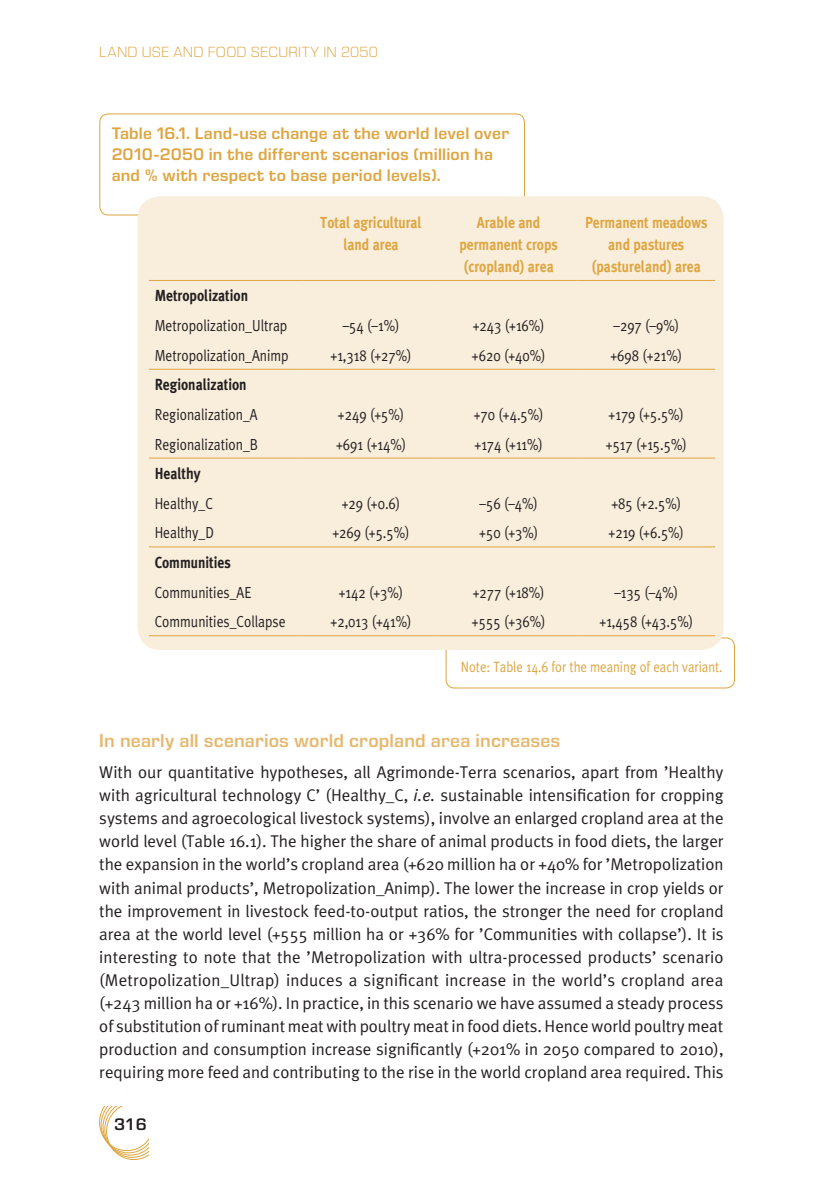
<style>
.page{position:relative;width:823px;height:1191px;background:#fff}
.page>*{position:absolute;margin:0;border:0;box-sizing:border-box;transform-origin:0 0}
.t1{font:600 19px "Eurostile Next LT Pro";letter-spacing:.01em;color:#e6b86e}
.t2{font:17px/23px "Meta Plus Normal";color:#231f20;text-align:justify}
.t3{font:600 17px/21px "Eurostile Next LT Pro";letter-spacing:.015em;color:#dea540}
.t4{font:600 17px "Eurostile Next LT Pro";color:#231f20}
.t5{font:16px "Meta Plus Normal";color:#231f20;scale:.85 1}
.t6{font:700 16px/22px "Meta Plus";color:#dea540;text-align:center;scale:.85 1}
.t7{font:700 16px "Meta Plus";color:#231f20;scale:.85 1}
.t8{font:15px "Meta Plus Normal";color:#dea540;scale:.85 1}
.t9{font:300 15px "Eurostile Next LT Pro";letter-spacing:.02em;color:#dea540}
.s1{font-style:italic}
</style>
<div class="page">
<div style="left:445px;top:637px;width:289px;height:51px;border:1px solid #dea540;border-radius:9px"></div>
<div style="left:99px;top:113px;width:425px;height:102px;border:1px solid #dea540;border-radius:9px"></div>
<div style="left:137px;top:196px;width:586px;height:454px;background:#f9eedc;border-radius:23px"></div>
<hr style="left:149px;top:369px;width:153px;height:1px;background:#dea540">
<hr style="left:302px;top:369px;width:137px;height:1px;background:#dea540">
<hr style="left:439px;top:369px;width:138px;height:1px;background:#dea540">
<hr style="left:577px;top:369px;width:137px;height:1px;background:#dea540">
<hr style="left:149px;top:457px;width:153px;height:1px;background:#dea540">
<hr style="left:302px;top:457px;width:137px;height:1px;background:#dea540">
<hr style="left:439px;top:457px;width:138px;height:1px;background:#dea540">
<hr style="left:577px;top:457px;width:137px;height:1px;background:#dea540">
<hr style="left:149px;top:546px;width:153px;height:1px;background:#dea540">
<hr style="left:302px;top:546px;width:137px;height:1px;background:#dea540">
<hr style="left:439px;top:546px;width:138px;height:1px;background:#dea540">
<hr style="left:577px;top:546px;width:137px;height:1px;background:#dea540">
<hr style="left:149px;top:280px;width:153px;height:1px;background:#dea540">
<hr style="left:302px;top:280px;width:137px;height:1px;background:#dea540">
<hr style="left:439px;top:280px;width:138px;height:1px;background:#dea540">
<hr style="left:577px;top:280px;width:137px;height:1px;background:#dea540">
<hr style="left:149px;top:635px;width:153px;height:1px;background:#dea540">
<hr style="left:302px;top:635px;width:137px;height:1px;background:#dea540">
<hr style="left:439px;top:635px;width:138px;height:1px;background:#dea540">
<hr style="left:577px;top:635px;width:137px;height:1px;background:#dea540">
<p class="t9" style="left:99px;top:44px;width:280px">LAND USE AND FOOD SECURITY IN 2050</p>
<p class="t3" style="left:112px;top:123px;width:399px">Table 16.1. Land-use change at the world level over<br>2010-2050 in the different scenarios (million ha and % with respect to base period levels).</p>
<p class="t6" style="left:320px;top:211px;width:121px">Total agricultural land area</p>
<p class="t6" style="left:459px;top:211px;width:117px">Arable and permanent crops (cropland) area</p>
<p class="t6" style="left:584px;top:211px;width:146px">Permanent meadows and pastures (pastureland) area</p>
<p class="t7" style="left:154px;top:286px;width:111px">Metropolization</p>
<p class="t5" style="left:154px;top:316px;width:157px">Metropolization_Ultrap</p>
<p class="t5" style="left:342px;top:316px;width:68px">–54 (–1%)</p>
<p class="t5" style="left:472px;top:316px;width:86px">+243 (+16%)</p>
<p class="t5" style="left:613px;top:316px;width:79px">–297 (–9%)</p>
<p class="t5" style="left:154px;top:346px;width:159px">Metropolization_Animp</p>
<p class="t5" style="left:330px;top:346px;width:97px">+1,318 (+27%)</p>
<p class="t5" style="left:471px;top:346px;width:88px">+620 (+40%)</p>
<p class="t5" style="left:610px;top:346px;width:86px">+698 (+21%)</p>
<p class="t7" style="left:154px;top:375px;width:110px">Regionalization</p>
<p class="t5" style="left:154px;top:405px;width:123px">Regionalization_A</p>
<p class="t5" style="left:338px;top:405px;width:79px">+249 (+5%)</p>
<p class="t5" style="left:473px;top:405px;width:84px">+70 (+4.5%)</p>
<p class="t5" style="left:608px;top:405px;width:90px">+179 (+5.5%)</p>
<p class="t5" style="left:154px;top:435px;width:123px">Regionalization_B</p>
<p class="t5" style="left:336px;top:435px;width:84px">+691 (+14%)</p>
<p class="t5" style="left:474px;top:435px;width:82px">+174 (+11%)</p>
<p class="t5" style="left:605px;top:435px;width:97px">+517 (+15.5%)</p>
<p class="t7" style="left:154px;top:464px;width:55px">Healthy</p>
<p class="t5" style="left:154px;top:494px;width:70px">Healthy_C</p>
<p class="t5" style="left:341px;top:494px;width:70px">+29 (+0.6)</p>
<p class="t5" style="left:479px;top:494px;width:70px">–56 (–4%)</p>
<p class="t5" style="left:611px;top:494px;width:84px">+85 (+2.5%)</p>
<p class="t5" style="left:154px;top:523px;width:71px">Healthy_D</p>
<p class="t5" style="left:332px;top:523px;width:92px">+269 (+5.5%)</p>
<p class="t5" style="left:479px;top:523px;width:71px">+50 (+3%)</p>
<p class="t5" style="left:608px;top:523px;width:90px">+219 (+6.5%)</p>
<p class="t7" style="left:154px;top:553px;width:91px">Communities</p>
<p class="t5" style="left:154px;top:583px;width:115px">Communities_AE</p>
<p class="t5" style="left:338px;top:583px;width:77px">+142 (+3%)</p>
<p class="t5" style="left:472px;top:583px;width:86px">+277 (+18%)</p>
<p class="t5" style="left:614px;top:583px;width:77px">–135 (–4%)</p>
<p class="t5" style="left:154px;top:612px;width:155px">Communities_Collapse</p>
<p class="t5" style="left:330px;top:612px;width:97px">+2,013 (+41%)</p>
<p class="t5" style="left:471px;top:612px;width:88px">+555 (+36%)</p>
<p class="t5" style="left:599px;top:612px;width:111px">+1,458 (+43.5%)</p>
<p class="t8" style="left:460px;top:658px;width:309px">Note: Table 14.6 for the meaning of each variant.</p>
<p class="t1" style="left:99px;top:730px;width:462px">In nearly all scenarios world cropland area increases</p>
<p class="t2" style="left:99px;top:761px;width:625px">With our quantitative hypotheses, all Agrimonde-Terra scenarios, apart from ’Healthy with agricultural technology C’ (Healthy_C, <span class="s1">i.e.</span> sustainable intensification for cropping systems and agroecological livestock systems), involve an enlarged cropland area at the world level (Table 16.1). The higher the share of animal products in food diets, the larger the expansion in the world’s cropland area (+620 million ha or +40% for ’Metropolization with animal products’, Metropolization_Animp). The lower the increase in crop yields or the improvement in livestock feed-to-output ratios, the stronger the need for cropland area at the world level (+555 million ha or +36% for ’Communities with collapse’). It is interesting to note that the ’Metropolization with ultra-processed products’ scenario (Metropolization_Ultrap) induces a significant increase in the world’s cropland area (+243 million ha or +16%). In practice, in this scenario we have assumed a steady process of substitution of ruminant meat with poultry meat in food diets. Hence world poultry meat production and consumption increase significantly (+201% in 2050 compared to 2010), requiring more feed and contributing to the rise in the world cropland area required. This</p>
<p class="t4" style="left:114px;top:1115px;width:34px">316</p>
</div>
